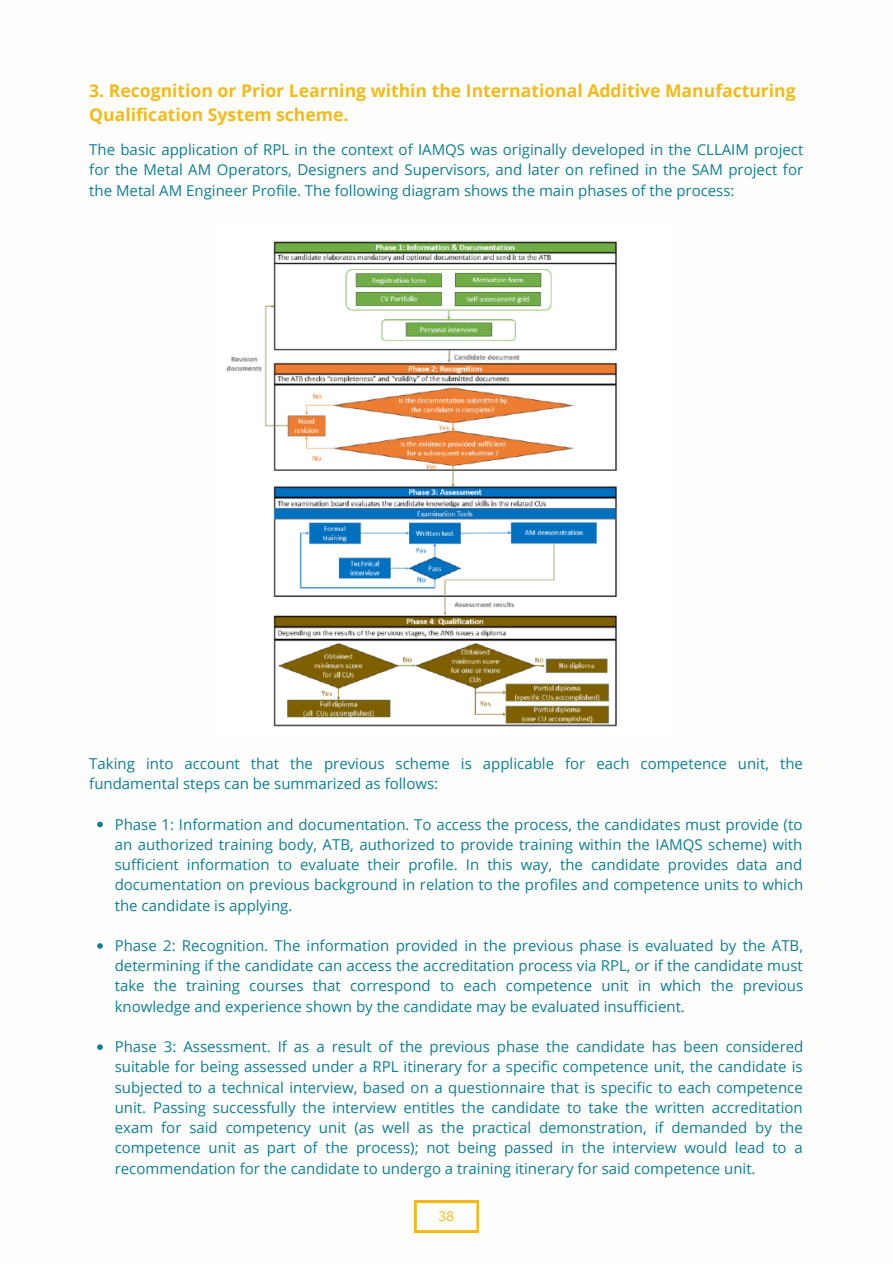
<style>
.page{position:relative;width:893px;height:1264px;background:#fff}
.page>*{position:absolute;margin:0;border:0;box-sizing:border-box;transform-origin:0 0}
.t1{font:700 17.55px/23.5px "Open Sans";color:#f5ba18}
.t2{font:15px/20.2px "Open Sans";color:#0d7f95;text-align:justify}
.t3{font:13.5px "Canva Sans";color:#f5ba18}
</style>
<div class="page">
<img style="left:226px;top:241px;width:391px;height:486px">
<svg style="left:97px;top:821px;width:6px;height:6px"></svg>
<svg style="left:97px;top:943px;width:6px;height:5px"></svg>
<svg style="left:97px;top:1044px;width:6px;height:5px"></svg>
<svg style="left:414px;top:1200px;width:64px;height:32px"></svg>
<p class="t1" style="left:89px;top:78px;width:708px">3. Recognition or Prior Learning within the International Additive Manufacturing<br>Qualification System scheme.</p>
<p class="t2" style="left:89px;top:139px;width:715px">The basic application of RPL in the context of IAMQS was originally developed in the CLLAIM project for the Metal AM Operators, Designers and Supervisors, and later on refined in the SAM project for the Metal AM Engineer Profile. The following diagram shows the main phases of the process:</p>
<p class="t2" style="left:89px;top:752px;width:715px">Taking into account that the previous scheme is applicable for each competence unit, the fundamental steps can be summarized as follows:</p>
<p class="t2" style="left:115px;top:813px;width:690px">Phase 1: Information and documentation. To access the process, the candidates must provide (to an authorized training body, ATB, authorized to provide training within the IAMQS scheme) with sufficient information to evaluate their profile. In this way, the candidate provides data and documentation on previous background in relation to the profiles and competence units to which the candidate is applying.</p>
<p class="t2" style="left:115px;top:935px;width:690px">Phase 2: Recognition. The information provided in the previous phase is evaluated by the ATB, determining if the candidate can access the accreditation process via RPL, or if the candidate must take the training courses that correspond to each competence unit in which the previous knowledge and experience shown by the candidate may be evaluated insufficient.</p>
<p class="t2" style="left:115px;top:1036px;width:690px">Phase 3: Assessment. If as a result of the previous phase the candidate has been considered suitable for being assessed under a RPL itinerary for a specific competence unit, the candidate is subjected to a technical interview, based on a questionnaire that is specific to each competence unit. Passing successfully the interview entitles the candidate to take the written accreditation exam for said competency unit (as well as the practical demonstration, if demanded by the competence unit as part of the process); not being passed in the interview would lead to a recommendation for the candidate to undergo a training itinerary for said competence unit.</p>
<p class="t3" style="left:438px;top:1206px;width:17px">38</p>
</div>
